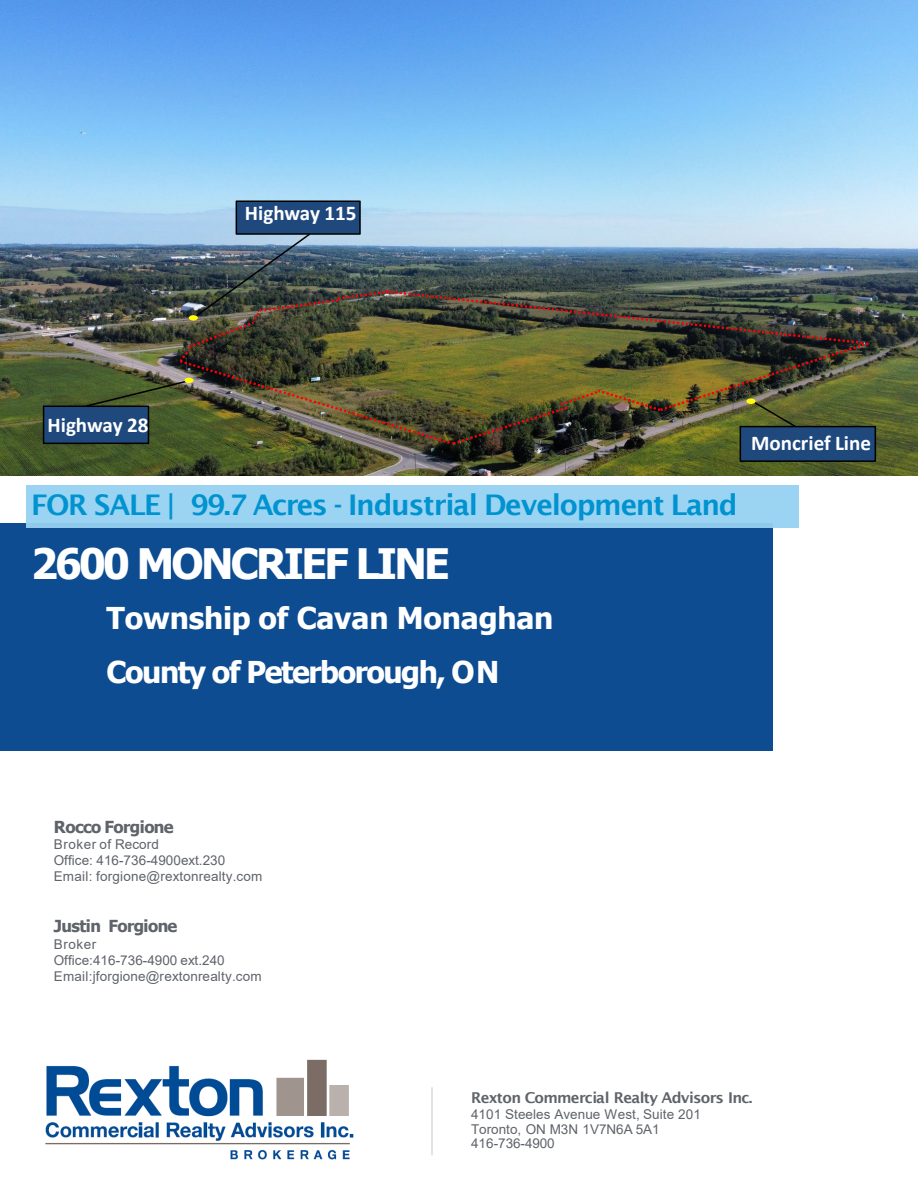
<style>
.page{position:relative;width:918px;height:1188px;background:#fff}
.page>*{position:absolute;margin:0;border:0;box-sizing:border-box;transform-origin:0 0}
.t1{font:700 42px "Tahoma";letter-spacing:-.065em;color:#fff}
.t2{font:700 30px "Tahoma";letter-spacing:-.01em;color:#fff}
.t3{font:700 30px "Tahoma";letter-spacing:-.05em;color:#fff}
.t4{font:600 28.5px "Lucida Sans";letter-spacing:-.045em;color:#0093d0}
.t5{font:700 21px "Calibri";letter-spacing:-.005em;color:#fff}
.t6{font:700 16.5px "Tahoma";letter-spacing:-.035em;color:#5f636a}
.t7{font:600 15px "Lucida Sans";letter-spacing:-.045em;color:#5f636a}
.t8{font:13.5px "Arial";letter-spacing:.005em;color:#5f636a}
.t9{font:13.5px "Arial";letter-spacing:.03em;color:#5f636a}
</style>
<div class="page">
<hr style="left:432px;top:1087px;width:1px;height:68px;background:#c7c9c8">
<div style="left:0;top:523px;width:772px;height:228px;background:#0d4c91"></div>
<div style="left:26px;top:485px;width:772px;height:43px;background:#96d1f2"></div>
<img style="left:45px;top:1059px;width:309px;height:101px">
<img style="left:0;top:0;width:918px;height:475px">
<div style="left:236px;top:200px;width:125px;height:35px;background:#1f497d;border:2px solid #000"></div>
<div style="left:43px;top:406px;width:106px;height:38px;background:#1f497d;border:2px solid #000"></div>
<div style="left:740px;top:426px;width:136px;height:36px;background:#1f497d;border:2px solid #000"></div>
<img style="left:84px;top:232px;width:787px;height:214px">
<div style="left:746px;top:399px;width:9px;height:5px;background:#ff0;border-radius:50%"></div>
<p class="t5" style="left:245px;top:199px;width:113px">Highway 115</p>
<p class="t5" style="left:48px;top:410px;width:102px">Highway 28</p>
<p class="t4" style="left:31px;top:488px;width:708px">FOR SALE | 99.7 Acres - Industrial Development Land</p>
<p class="t1" style="left:31px;top:534px;width:420px">2600 MONCRIEF LINE</p>
<p class="t2" style="left:107px;top:597px;width:448px">Township of Cavan Monaghan</p>
<p class="t3" style="left:107px;top:651px;width:394px">County of Peterborough, ON</p>
<p class="t5" style="left:751px;top:428px;width:122px">Moncrief Line</p>
<p class="t6" style="left:54px;top:815px;width:121px">Rocco Forgione</p>
<p class="t9" style="left:54px;top:835px;width:107px">Broker of Record</p>
<p class="t8" style="left:54px;top:851px;width:173px">Office: 416-736-4900ext.230</p>
<p class="t8" style="left:54px;top:867px;width:210px">Email: forgione@rextonrealty.com</p>
<p class="t6" style="left:54px;top:915px;width:125px">Justin Forgione</p>
<p class="t8" style="left:54px;top:935px;width:44px">Broker</p>
<p class="t8" style="left:54px;top:951px;width:172px">Office:416-736-4900 ext.240</p>
<p class="t8" style="left:54px;top:967px;width:209px">Email:jforgione@rextonrealty.com</p>
<p class="t7" style="left:471px;top:1089px;width:283px">Rexton Commercial Realty Advisors Inc.</p>
<p class="t8" style="left:471px;top:1105px;width:231px">4101 Steeles Avenue West, Suite 201</p>
<p class="t8" style="left:471px;top:1120px;width:190px">Toronto, ON M3N 1V7N6A 5A1</p>
<p class="t8" style="left:471px;top:1134px;width:85px">416-736-4900</p>
</div>
